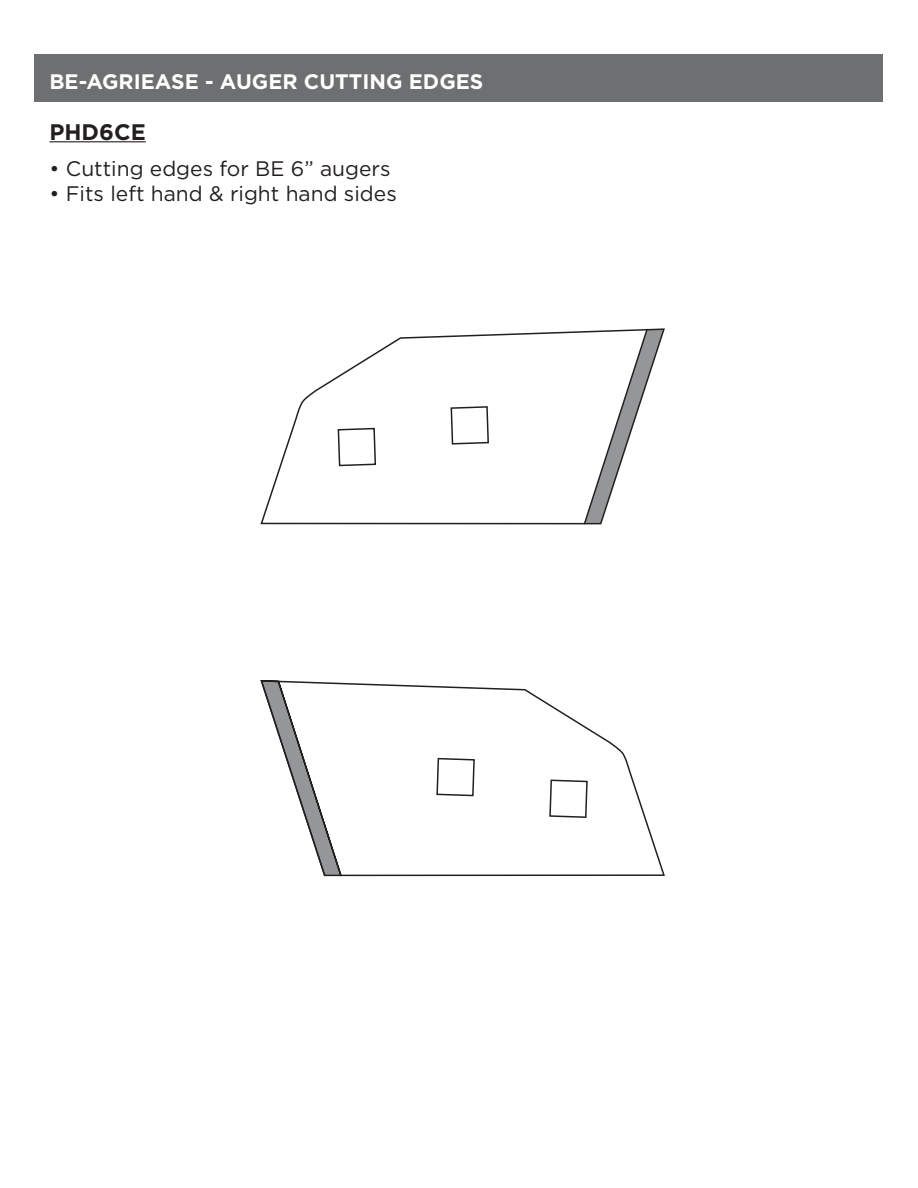
<style>
.page{position:relative;width:918px;height:1188px;background:#fff}
.page>*{position:absolute;margin:0;border:0;box-sizing:border-box;transform-origin:0 0}
.t1{font:700 22.5px "Gotham";color:#231f20}
.t2{font:21px "Gotham";color:#231f20}
.t3{font:700 21px "Gotham";color:#fff}
</style>
<div class="page">
<div style="left:34px;top:54px;width:850px;height:48px;background:#6d6f71"></div>
<hr style="left:50px;top:141px;width:96px;height:1px;background:#231f20">
<svg style="left:260px;top:328px;width:405px;height:197px"></svg>
<svg style="left:582px;top:328px;width:82px;height:197px"></svg>
<svg style="left:450px;top:405px;width:40px;height:40px"></svg>
<svg style="left:337px;top:427px;width:40px;height:40px"></svg>
<svg style="left:343px;top:682px;width:322px;height:195px"></svg>
<svg style="left:260px;top:680px;width:83px;height:197px"></svg>
<svg style="left:436px;top:757px;width:40px;height:40px"></svg>
<svg style="left:549px;top:779px;width:40px;height:40px"></svg>
<p class="t3" style="left:50px;top:67px;width:435px">BE-AGRIEASE - AUGER CUTTING EDGES</p>
<p class="t1" style="left:50px;top:117px;width:98px">PHD6CE</p>
<p class="t2" style="left:50px;top:155px;width:343px">• Cutting edges for BE 6” augers</p>
<p class="t2" style="left:50px;top:180px;width:349px">• Fits left hand &amp; right hand sides</p>
</div>
